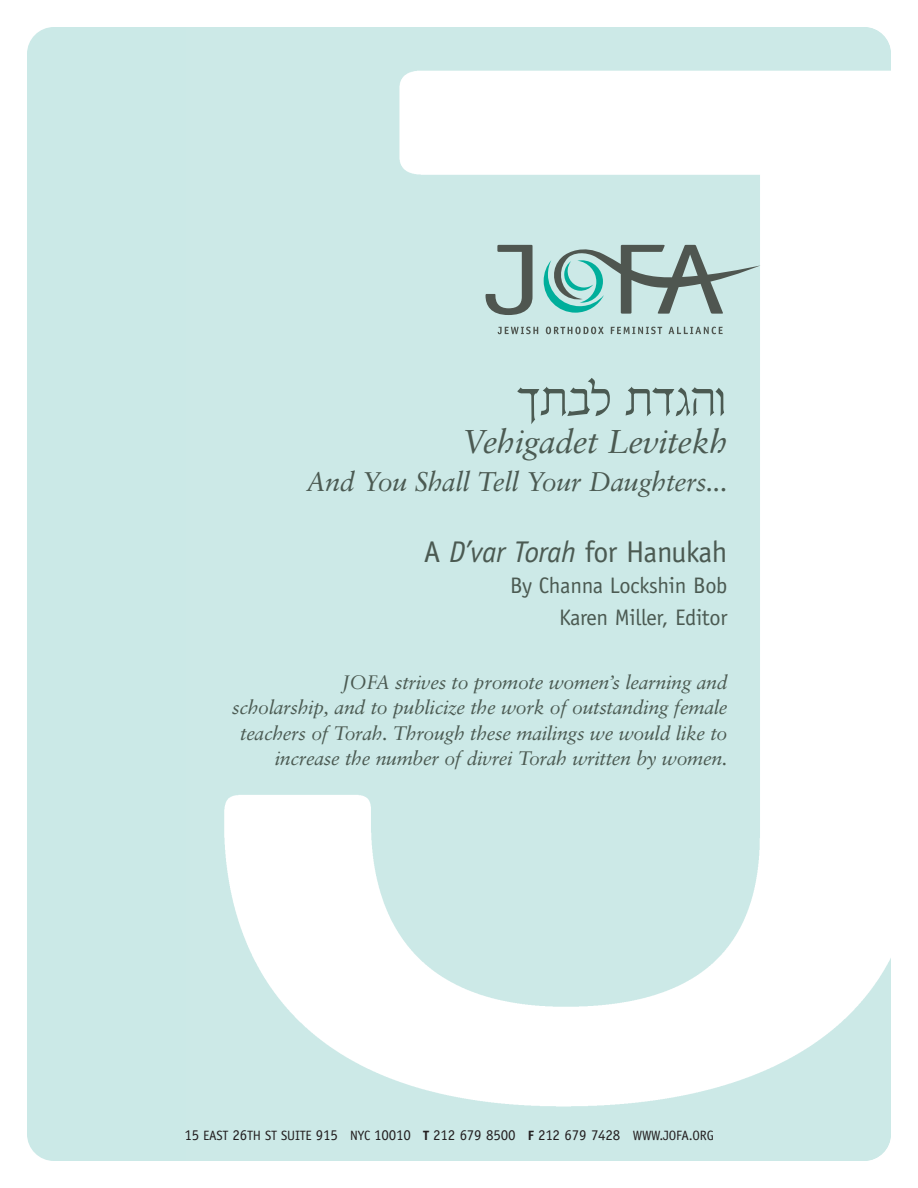
<style>
.page{position:relative;width:918px;height:1188px;background:#fff}
.page>*{position:absolute;margin:0;border:0;box-sizing:border-box;transform-origin:0 0}
.t1{font:300 55.5px "Ada";letter-spacing:-.045em;color:#4b5a52}
.t2{font:italic 33px "Sabon";letter-spacing:-.015em;color:#4b5a52}
.t3{font:30px "Officina Sans";letter-spacing:-.025em;color:#4b5a52}
.t4{font:italic 27px "Sabon";letter-spacing:-.015em;color:#4b5a52}
.t5{font:22.5px/31.5px "Officina Sans";letter-spacing:-.015em;color:#4b5a52;text-align:right}
.t6{font:italic 19.5px/25.5px "Sabon";letter-spacing:-.015em;color:#4b5a52;text-align:right}
.t7{font:15px "Officina Sans";letter-spacing:-.015em;color:#231f20}
.s1{font-style:italic}
.s2{font-size:13.5px}
.s3{font-weight:700;font-size:13.5px}
</style>
<div class="page">
<div style="left:27px;top:27px;width:864px;height:1134px;background:#cbe9e7;border-radius:27px"></div>
<img style="left:224px;top:27px;width:667px;height:1134px">
<svg style="left:486px;top:245px;width:47px;height:70px"></svg>
<svg style="left:498px;top:327px;width:40px;height:7px"></svg>
<svg style="left:546px;top:327px;width:58px;height:7px"></svg>
<svg style="left:611px;top:327px;width:51px;height:7px"></svg>
<svg style="left:669px;top:327px;width:54px;height:7px"></svg>
<svg style="left:544px;top:245px;width:217px;height:69px"></svg>
<h1 class="t1" style="left:517px;top:363px;width:212px">l,ck ,sdvu</h1>
<h2 class="t2" style="left:462px;top:427px;width:267px">Vehigadet Levitekh</h2>
<h3 class="t4" style="left:306px;top:470px;width:423px">And You Shall Tell Your Daughters...</h3>
<h3 class="t3" style="left:424px;top:540px;width:305px">A <span class="s1">D’var Torah</span> for Hanukah</h3>
<p class="t5" style="left:510px;top:572px;width:219px">By Channa Lockshin Bob<br>Karen Miller, Editor</p>
<p class="t6" style="left:232px;top:671px;width:497px">JOFA strives to promote women’s learning and<br>scholarship, and to publicize the work of outstanding female teachers of Torah. Through these mailings we would like to increase the number of divrei Torah written by women.</p>
<p class="t7" style="left:184px;top:1129px;width:531px">15 <span class="s2">EAST</span> 26<span class="s2">TH ST SUITE</span> 915 <span class="s2">NYC</span> 10010 <span class="s3">T</span> 212 679 8500 <span class="s3">F</span> 212 679 7428 <span class="s2">WWW.JOFA.ORG</span></p>
</div>
